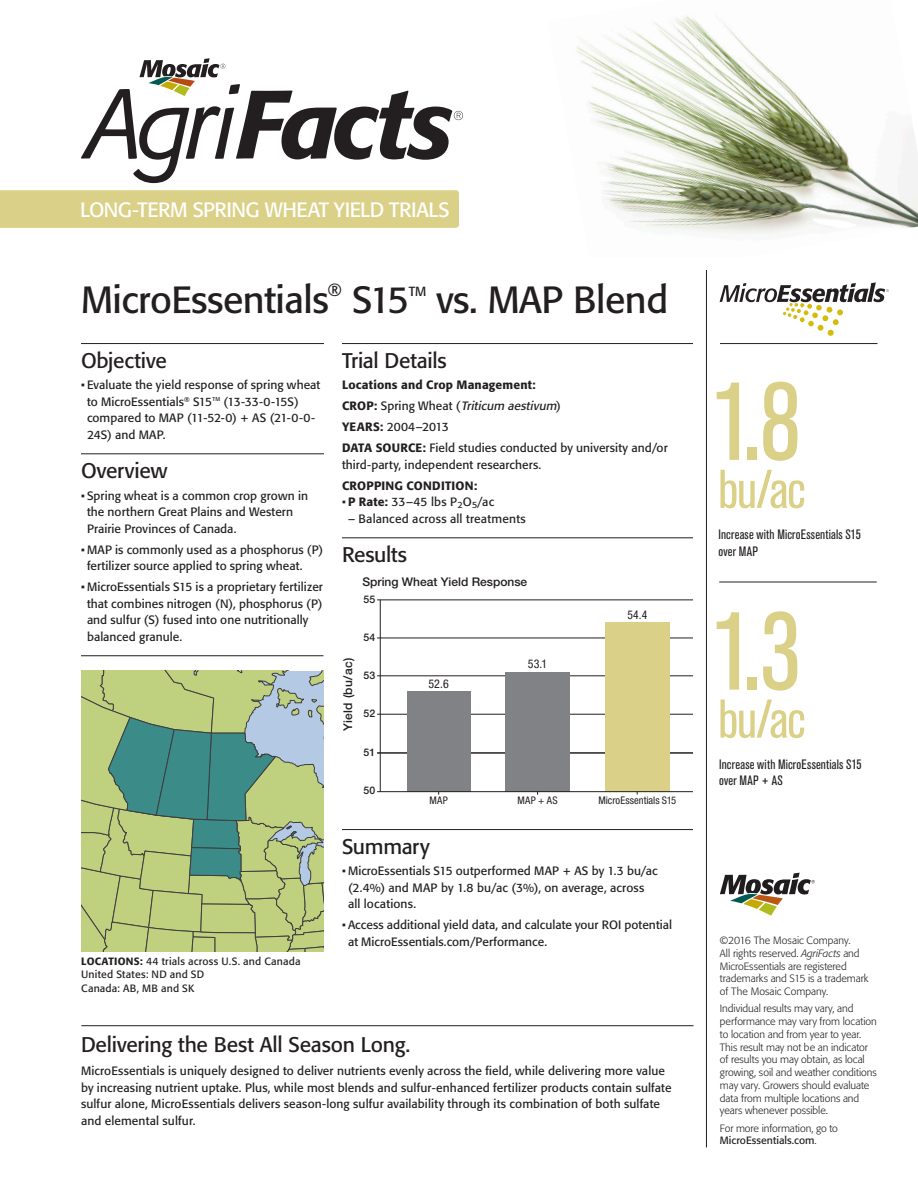
<style>
.page{position:relative;width:918px;height:1188px;background:#fff}
.page>*{position:absolute;margin:0;border:0;box-sizing:border-box;transform-origin:0 0}
.AF_SignOff{font:condensed 109.5px "Akzidenz Grotesk Pro";color:#dbd087}
.AF_FigureSmall{font:condensed 54px "Akzidenz Grotesk Pro";letter-spacing:-.03em;color:#dbd087}
.t1{font:37.5px "Formata";letter-spacing:-.015em;color:#231f20}
.AF_Subhead_RuleAbove{font:21px "Formata";letter-spacing:-.01em;color:#231f20}
.SUBHEAD{font:21px "Formata";letter-spacing:-.01em;color:#231f20}
.t2{font:20.55px "Formata";letter-spacing:-.02em;color:#fff}
.t3{font:17.55px "Formata";color:#231f20}
._4_5_bu_ac_Captions{font:condensed 13.5px/16.5px "Akzidenz Grotesk Pro";letter-spacing:.015em;color:#231f20}
.t4{font:13.05px "Formata";color:#231f20}
.BODY_COPY{font:12px/16.5px "Formata";letter-spacing:.01em;color:#231f20}
.trial_details_text{font:12px/16.5px "Formata";letter-spacing:.005em;color:#231f20}
.trial_details_text-2{font:500 12px "Formata";letter-spacing:.015em;color:#231f20}
.trial_details_text-3{font:italic 12px "Formata";color:#231f20}
.t5{font:500 12px "Helvetica Neue LT Std";color:#231f20}
.t6{font:500 12px "Helvetica Neue LT Std";letter-spacing:.025em;color:#231f20}
.t7{font:condensed 12px "Helvetica Neue LT Std";color:#231f20}
.t8{font:condensed 12px "Helvetica Neue LT Std";color:#231f20;scale:.96 1}
.AF_new_SignOff{font:300 10.5px/12.8px "Formata";letter-spacing:-.005em;color:#231f20}
.AF_Caption{font:10.5px/13.5px "Formata";letter-spacing:.02em;color:#231f20}
.t9{font:condensed 10.5px "Helvetica Neue LT Std";letter-spacing:.005em;color:#231f20}
.t10{font:500 10.5px "Helvetica Neue LT Std";color:#231f20}
.s1{font-weight:500}
.s2{font-weight:500;font-style:normal}
.s3{font-style:normal}
.s4{font-style:italic}
.s5{font-weight:400}
</style>
<div class="page">
<img style="left:577px;top:16px;width:341px;height:219px">
<hr style="left:81px;top:343px;width:243px;height:1px;background:#231f20">
<hr style="left:81px;top:454px;width:243px;height:1px;background:#231f20">
<hr style="left:342px;top:343px;width:351px;height:1px;background:#231f20">
<hr style="left:342px;top:538px;width:351px;height:1px;background:#231f20">
<hr style="left:342px;top:829px;width:351px;height:1px;background:#231f20">
<hr style="left:81px;top:1025px;width:613px;height:1px;background:#231f20">
<svg style="left:81px;top:671px;width:243px;height:280px;background:#9bb885"></svg>
<hr style="left:81px;top:655px;width:242px;height:1px;background:#231f20">
<hr style="left:719px;top:582px;width:158px;height:1px;background:#231f20">
<hr style="left:380px;top:600px;width:1px;height:192px;background:#231f20">
<hr style="left:377px;top:638px;width:316px;height:1px;background:#231f20">
<hr style="left:377px;top:676px;width:316px;height:1px;background:#231f20">
<hr style="left:377px;top:600px;width:316px;height:1px;background:#231f20">
<hr style="left:377px;top:714px;width:316px;height:1px;background:#231f20">
<hr style="left:377px;top:753px;width:316px;height:1px;background:#231f20">
<div style="left:505px;top:672px;width:65px;height:120px;background:#808285"></div>
<div style="left:605px;top:623px;width:65px;height:169px;background:#dbd087"></div>
<div style="left:407px;top:691px;width:63px;height:101px;background:#808285"></div>
<hr style="left:377px;top:791px;width:316px;height:1px;background:#231f20">
<div style="left:0;top:190px;width:459px;height:38px;background:#dbd087"></div>
<svg style="left:81px;top:58px;width:382px;height:125px"></svg>
<svg style="left:720px;top:282px;width:169px;height:54px"></svg>
<hr style="left:706px;top:270px;width:1px;height:878px;background:#231f20">
<hr style="left:720px;top:343px;width:158px;height:1px;background:#231f20">
<svg style="left:720px;top:873px;width:95px;height:43px"></svg>
<h3 class="t2" style="left:80px;top:197px;width:371px">LONG-TERM SPRING WHEAT YIELD TRIALS</h3>
<p class="t1" style="left:81px;top:277px;width:249px">MicroEssentials</p>
<p class="t3" style="left:328px;top:279px;width:15px">®</p>
<p class="t1" style="left:352px;top:277px;width:59px">S15</p>
<p class="t4" style="left:409px;top:283px;width:19px">TM</p>
<p class="t1" style="left:437px;top:277px;width:233px">vs. MAP Blend</p>
<p class="AF_Subhead_RuleAbove" style="left:81px;top:347px;width:87px">Objective</p>
<p class="BODY_COPY" style="left:87px;top:377px;width:235px;text-indent:-6px">• Evaluate the yield response of spring wheat to MicroEssentials<sup>®</sup> S15<sup>TM</sup> (13-33-0-15S) compared to MAP (11-52-0) + AS (21-0-0- 24S) and MAP.</p>
<p class="AF_Subhead_RuleAbove" style="left:81px;top:458px;width:88px">Overview</p>
<p class="BODY_COPY" style="left:87px;top:487px;width:223px;text-indent:-6px">• Spring wheat is a common crop grown in the northern Great Plains and Western<br>Prairie Provinces of Canada.</p>
<p class="BODY_COPY" style="left:87px;top:541px;width:238px;text-indent:-6px">• MAP is commonly used as a phosphorus (P) fertilizer source applied to spring wheat.</p>
<p class="BODY_COPY" style="left:87px;top:578px;width:237px;text-indent:-6px">• MicroEssentials S15 is a proprietary fertilizer that combines nitrogen (N), phosphorus (P) and sulfur (S) fused into one nutritionally balanced granule.</p>
<p class="AF_Caption" style="left:81px;top:954px;width:221px"><span class="s1">LOCATIONS:</span> 44 trials across U.S. and Canada<br>United States: ND and SD<br>Canada: AB, MB and SK</p>
<p class="AF_Subhead_RuleAbove" style="left:342px;top:347px;width:106px">Trial Details</p>
<p class="trial_details_text-2" style="left:342px;top:378px;width:195px">Locations and Crop Management:</p>
<p class="trial_details_text-3" style="left:342px;top:399px;width:220px"><span class="s2">C RO P :</span> <span class="s3">S p r i n g W h e a t (</span>Triticum aestivum<span class="s3">)</span></p>
<p class="trial_details_text" style="left:342px;top:419px;width:108px"><span class="s1">YEARS:</span> 2004–2013</p>
<p class="trial_details_text" style="left:342px;top:440px;width:327px"><span class="s1">DATA SOURCE:</span> Field studies conducted by university and/or third-party, independent researchers.</p>
<p class="trial_details_text-2" style="left:342px;top:478px;width:137px">CROPPING CONDITION:</p>
<p class="BODY_COPY" style="left:342px;top:494px;width:154px">• <span class="s1">P Rate:</span> 33–45 lbs P<sub>2</sub>O<sub>5</sub>/ac</p>
<p class="BODY_COPY" style="left:348px;top:510px;width:179px">– Balanced across all treatments</p>
<p class="AF_Subhead_RuleAbove" style="left:342px;top:542px;width:67px">Results</p>
<p class="t6" style="left:341px;top:731px;width:75px;rotate:-90deg">Yield (bu/ac)</p>
<p class="t5" style="left:362px;top:574px;width:166px">Spring Wheat Yield Response</p>
<p class="t10" style="left:363px;top:593px;width:13px">55</p>
<p class="t10" style="left:363px;top:631px;width:13px">54</p>
<p class="t10" style="left:363px;top:669px;width:13px">53</p>
<p class="t10" style="left:363px;top:707px;width:13px">52</p>
<p class="t10" style="left:363px;top:746px;width:13px">51</p>
<p class="t10" style="left:363px;top:784px;width:13px">50</p>
<p class="t7" style="left:428px;top:677px;width:22px">52.6</p>
<p class="t7" style="left:528px;top:657px;width:21px">53.1</p>
<p class="t8" style="left:627px;top:608px;width:22px">54.4</p>
<p class="t9" style="left:518px;top:794px;width:42px">MAP + AS</p>
<p class="t9" style="left:430px;top:794px;width:20px">MAP</p>
<p class="t9" style="left:598px;top:795px;width:79px">MicroEssentials S15</p>
<p class="AF_Subhead_RuleAbove" style="left:342px;top:833px;width:89px">Summary</p>
<p class="BODY_COPY" style="left:348px;top:863px;width:311px;text-indent:-6px">• MicroEssentials S15 outperformed MAP + AS by 1.3 bu/ac (2.4%) and MAP by 1.8 bu/ac (3%), on average, across all locations.</p>
<p class="BODY_COPY" style="left:348px;top:917px;width:326px;text-indent:-6px">• Access additional yield data, and calculate your ROI potential at MicroEssentials.com/Performance.</p>
<p class="SUBHEAD" style="left:81px;top:1032px;width:331px">Delivering the Best All Season Long.</p>
<p class="BODY_COPY" style="left:81px;top:1063px;width:592px">MicroEssentials is uniquely designed to deliver nutrients evenly across the field, while delivering more value by increasing nutrient uptake. Plus, while most blends and sulfur-enhanced fertilizer products contain sulfate sulfur alone, MicroEssentials delivers season-long sulfur availability through its combination of both sulfate and elemental sulfur.</p>
<p class="AF_SignOff" style="left:713px;top:351px;width:90px">1.8</p>
<p class="AF_FigureSmall" style="left:718px;top:454px;width:89px">bu/ac</p>
<p class="_4_5_bu_ac_Captions" style="left:719px;top:526px;width:144px">Increase with MicroEssentials S15 over MAP</p>
<p class="AF_SignOff" style="left:713px;top:580px;width:90px">1.3</p>
<p class="AF_FigureSmall" style="left:718px;top:684px;width:89px">bu/ac</p>
<p class="_4_5_bu_ac_Captions" style="left:719px;top:756px;width:144px">Increase with MicroEssentials S15 over MAP + AS</p>
<p class="AF_new_SignOff" style="left:720px;top:934px;width:150px">©2016 The Mosaic Company.<br>All rights reserved. <span class="s4">AgriFacts</span> and<br>MicroEssentials are registered trademarks and S15 is a trademark of The Mosaic Company.</p>
<p class="AF_new_SignOff" style="left:720px;top:1003px;width:158px">Individual results may vary, and performance may vary from location to location and from year to year.<br>This result may not be an indicator of results you may obtain, as local growing, soil and weather conditions may vary. Growers should evaluate data from multiple locations and years whenever possible.</p>
<p class="AF_new_SignOff" style="left:720px;top:1122px;width:120px">For more information, go to<br><span class="s5">MicroEssentials.com</span>.</p>
</div>
